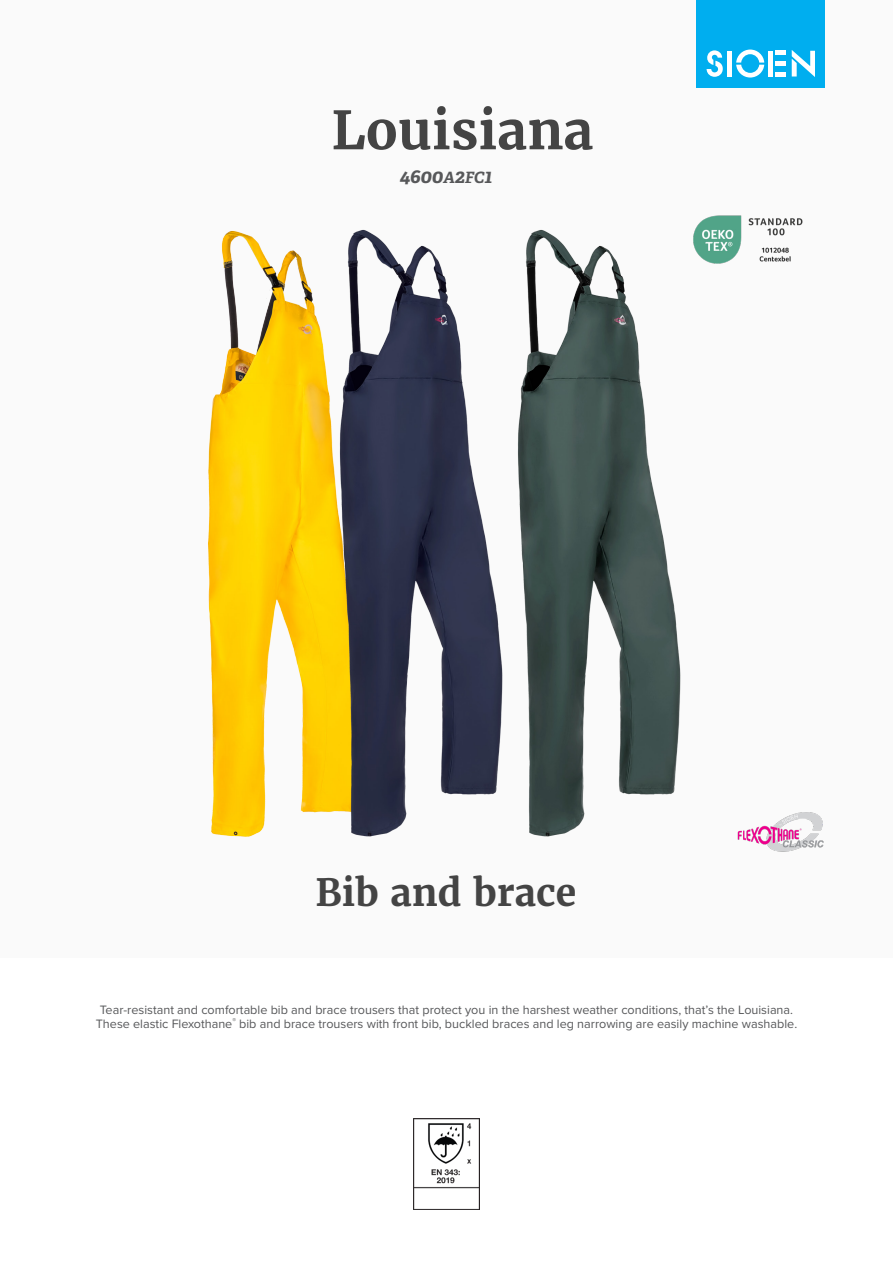
<style>
.page{position:relative;width:893px;height:1263px;background:#fff}
.page>*{position:absolute;margin:0;border:0;box-sizing:border-box;transform-origin:0 0}
.product_name{font:700 52.5px "Merriweather";color:#444}
.product_h2{font:700 37.5px "Merriweather";color:#444}
.product_ref{font:italic 700 19.5px "Adelle";color:#57585a}
.product_description{font:12.6px/13.6px "Proxima Nova";color:#57585a;text-align:center}
.s1{font-size:15.6px}
</style>
<div class="page">
<div style="left:0;top:0;width:893px;height:957px;background:#fafafa"></div>
<div style="left:697px;top:0;width:128px;height:88px;background:#00aeef"></div>
<svg style="left:707px;top:50px;width:16px;height:27px"></svg>
<svg style="left:736px;top:50px;width:28px;height:28px"></svg>
<div style="left:727px;top:51px;width:5px;height:26px;background:#fff"></div>
<div style="left:768px;top:51px;width:5px;height:26px;background:#fff"></div>
<div style="left:775px;top:72px;width:11px;height:5px;background:#fff"></div>
<div style="left:775px;top:61px;width:11px;height:5px;background:#fff"></div>
<hr style="left:775px;top:51px;width:11px;height:4px;background:#fff">
<svg style="left:792px;top:50px;width:23px;height:27px"></svg>
<img style="left:413px;top:1118px;width:67px;height:92px">
<img style="left:208px;top:231px;width:149px;height:606px">
<img style="left:357px;top:215px;width:467px;height:637px">
<p class="product_name" style="left:331px;top:97px;width:263px">Louisiana</p>
<p class="product_ref" style="left:400px;top:164px;width:94px">4600<span class="s1">A</span>2<span class="s1">FC</span>1</p>
<p class="product_h2" style="left:315px;top:868px;width:262px">Bib and brace</p>
<p class="product_description" style="left:96px;top:1002px;width:703px">Tear-resistant and comfortable bib and brace trousers that protect you in the harshest weather conditions, that’s the Louisiana.<br>These elastic Flexothane<sup>®</sup> bib and brace trousers with front bib, buckled braces and leg narrowing are easily machine washable.</p>
</div>
